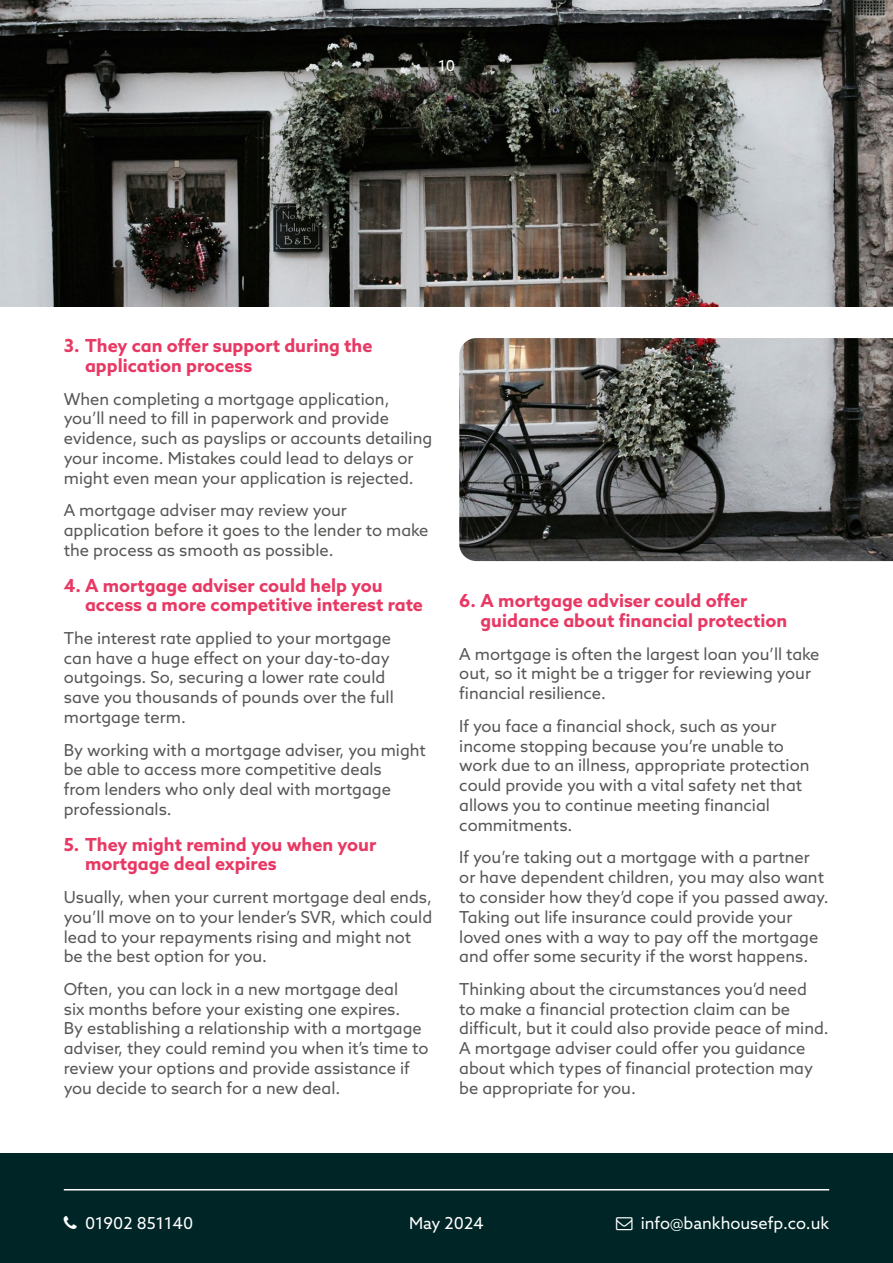
<style>
.page{position:relative;width:893px;height:1263px;background:#fff}
.page>*{position:absolute;margin:0;border:0;box-sizing:border-box;transform-origin:0 0}
.t1{font:700 18px/19.8px "Azo Sans";color:#e83864}
.t2{font:16.5px/19.8px "Azo Sans";color:#575756}
.t3{font:16.5px "Azo Sans";color:#fff}
.t4{font:15px "Azo Sans";color:#fff}
</style>
<div class="page">
<img style="left:0;top:0;width:893px;height:306px">
<div style="left:0;top:1153px;width:893px;height:110px;background:#002526"></div>
<hr style="left:64px;top:1189px;width:765px;height:1px;background:#fff">
<img style="left:459px;top:338px;width:434px;height:223px">
<p class="t4" style="left:438px;top:56px;width:18px">10</p>
<p class="t1" style="left:85px;top:336px;width:289px;text-indent:-21px">3. They can offer support during the application process</p>
<p class="t2" style="left:64px;top:389px;width:370px">When completing a mortgage application, you’ll need to fill in paperwork and provide evidence, such as payslips or accounts detailing your income. Mistakes could lead to delays or might even mean your application is rejected.</p>
<p class="t2" style="left:64px;top:500px;width:366px">A mortgage adviser may review your application before it goes to the lender to make the process as smooth as possible.</p>
<p class="t1" style="left:85px;top:575px;width:339px;text-indent:-21px">4. A mortgage adviser could help you access a more competitive interest rate</p>
<p class="t2" style="left:64px;top:628px;width:332px">The interest rate applied to your mortgage can have a huge effect on your day-to-day outgoings. So, securing a lower rate could save you thousands of pounds over the full mortgage term.</p>
<p class="t2" style="left:64px;top:740px;width:364px">By working with a mortgage adviser, you might be able to access more competitive deals<br>from lenders who only deal with mortgage professionals.</p>
<p class="t1" style="left:85px;top:834px;width:293px;text-indent:-21px">5. They might remind you when your mortgage deal expires</p>
<p class="t2" style="left:64px;top:887px;width:370px">Usually, when your current mortgage deal ends, you’ll move on to your lender’s SVR, which could lead to your repayments rising and might not be the best option for you.</p>
<p class="t2" style="left:64px;top:979px;width:366px">Often, you can lock in a new mortgage deal<br>six months before your existing one expires.<br>By establishing a relationship with a mortgage adviser, they could remind you when it’s time to review your options and provide assistance if you decide to search for a new deal.</p>
<p class="t1" style="left:481px;top:590px;width:308px;text-indent:-21px">6. A mortgage adviser could offer guidance about financial protection</p>
<p class="t2" style="left:459px;top:643px;width:362px">A mortgage is often the largest loan you’ll take out, so it might be a trigger for reviewing your financial resilience.</p>
<p class="t2" style="left:459px;top:716px;width:352px">If you face a financial shock, such as your income stopping because you’re unable to work due to an illness, appropriate protection could provide you with a vital safety net that allows you to continue meeting financial commitments.</p>
<p class="t2" style="left:459px;top:847px;width:371px">If you’re taking out a mortgage with a partner or have dependent children, you may also want to consider how they’d cope if you passed away.<br>Taking out life insurance could provide your loved ones with a way to pay off the mortgage and offer some security if the worst happens.</p>
<p class="t2" style="left:459px;top:979px;width:371px">Thinking about the circumstances you’d need<br>to make a financial protection claim can be difficult, but it could also provide peace of mind.<br>A mortgage adviser could offer you guidance about which types of financial protection may be appropriate for you.</p>
<p class="t3" style="left:85px;top:1212px;width:110px">01902 851140</p>
<p class="t3" style="left:641px;top:1212px;width:190px">info@bankhousefp.co.uk</p>
<p class="t3" style="left:409px;top:1213px;width:76px">May 2024</p>
</div>
